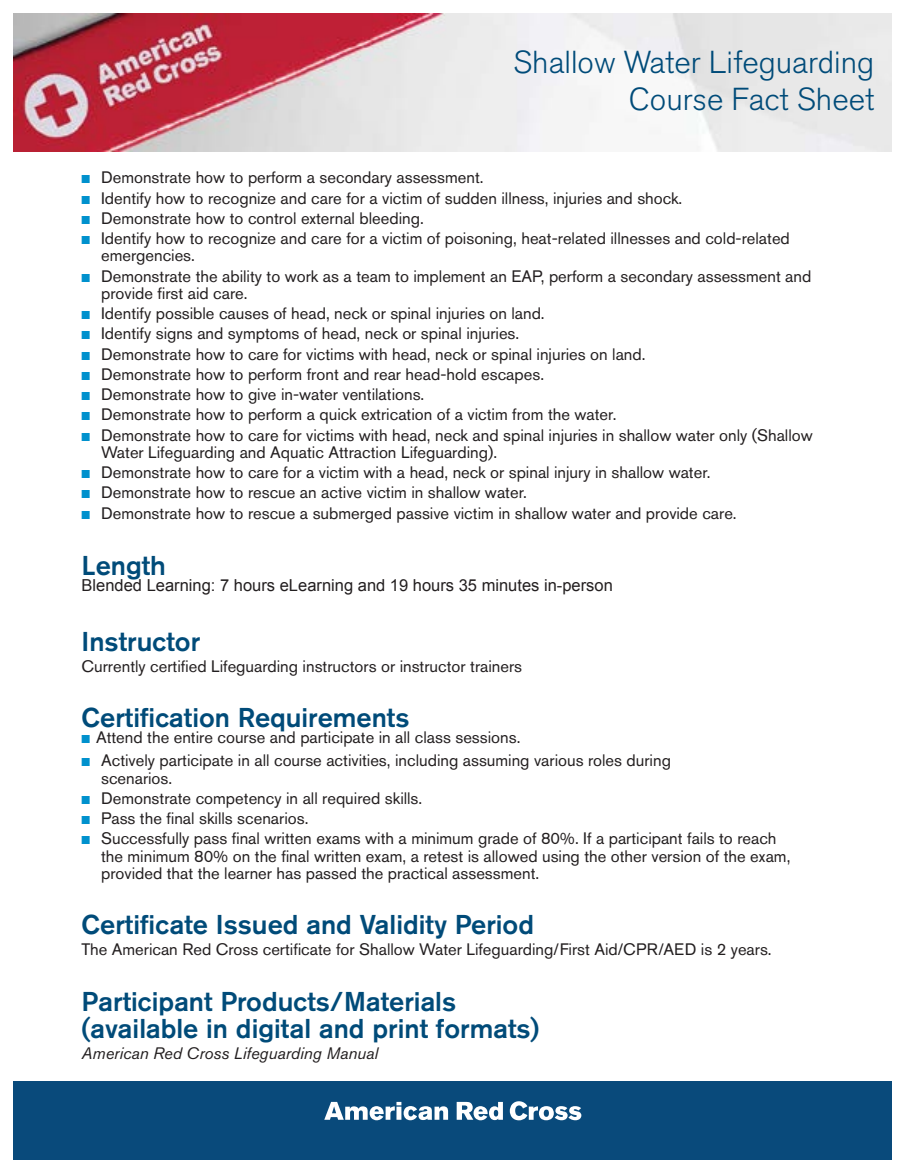
<style>
.page{position:relative;width:905px;height:1175px;background:#fff}
.page>*{position:absolute;margin:0;border:0;box-sizing:border-box;transform-origin:0 0}
.t1{font:300 31.5px/37.5px "Akzidenz Grotesk BE";color:#004b79;text-align:right}
.t2{font:500 27px/27px "Akzidenz Grotesk BE";color:#004b79}
.t3{font:16.5px/17.2px "Akzidenz Grotesk BE";color:#231f20}
.t4{font:16.5px "Arial";color:#231f20}
.t5{font:italic 16.5px "Akzidenz Grotesk BE";color:#231f20}
.s1{color:#0091cd}
</style>
<div class="page">
<div style="left:14px;top:1081px;width:877px;height:79px;background:#094a7b"></div>
<img style="left:13px;top:14px;width:878px;height:137px">
<svg style="left:324px;top:1101px;width:258px;height:20px"></svg>
<h1 class="t1" style="left:513px;top:44px;width:362px">Shallow Water Lifeguarding<br>Course Fact Sheet</h1>
<p class="t3" style="left:82px;top:169px;width:403px"><span class="s1">■</span> Demonstrate how to perform a secondary assessment.</p>
<p class="t3" style="left:82px;top:189px;width:602px"><span class="s1">■</span> Identify how to recognize and care for a victim of sudden illness, injuries and shock.</p>
<p class="t3" style="left:82px;top:209px;width:344px"><span class="s1">■</span> Demonstrate how to control external bleeding.</p>
<p class="t3" style="left:101px;top:230px;width:690px;text-indent:-19px"><span class="s1">■</span> Identify how to recognize and care for a victim of poisoning, heat-related illnesses and cold-related emergencies.</p>
<p class="t3" style="left:101px;top:267px;width:711px;text-indent:-19px"><span class="s1">■</span> Demonstrate the ability to work as a team to implement an EAP, perform a secondary assessment and provide first aid care.</p>
<p class="t3" style="left:82px;top:305px;width:464px"><span class="s1">■</span> Identify possible causes of head, neck or spinal injuries on land.</p>
<p class="t3" style="left:82px;top:325px;width:439px"><span class="s1">■</span> Identify signs and symptoms of head, neck or spinal injuries.</p>
<p class="t3" style="left:82px;top:345px;width:565px"><span class="s1">■</span> Demonstrate how to care for victims with head, neck or spinal injuries on land.</p>
<p class="t3" style="left:82px;top:365px;width:464px"><span class="s1">■</span> Demonstrate how to perform front and rear head-hold escapes.</p>
<p class="t3" style="left:82px;top:386px;width:344px"><span class="s1">■</span> Demonstrate how to give in-water ventilations.</p>
<p class="t3" style="left:82px;top:406px;width:536px"><span class="s1">■</span> Demonstrate how to perform a quick extrication of a victim from the water.</p>
<p class="t3" style="left:101px;top:426px;width:713px;text-indent:-19px"><span class="s1">■</span> Demonstrate how to care for victims with head, neck and spinal injuries in shallow water only (Shallow<br>Water Lifeguarding and Aquatic Attraction Lifeguarding).</p>
<p class="t3" style="left:82px;top:464px;width:630px"><span class="s1">■</span> Demonstrate how to care for a victim with a head, neck or spinal injury in shallow water.</p>
<p class="t3" style="left:82px;top:484px;width:447px"><span class="s1">■</span> Demonstrate how to rescue an active victim in shallow water.</p>
<p class="t3" style="left:82px;top:504px;width:656px"><span class="s1">■</span> Demonstrate how to rescue a submerged passive victim in shallow water and provide care.</p>
<h2 class="t2" style="left:82px;top:551px;width:86px">Length</h2>
<p class="t4" style="left:82px;top:574px;width:533px">Blended Learning: 7 hours eLearning and 19 hours 35 minutes in-person</p>
<h2 class="t2" style="left:82px;top:627px;width:120px">Instructor</h2>
<p class="t3" style="left:82px;top:657px;width:442px">Currently certified Lifeguarding instructors or instructor trainers</p>
<h2 class="t2" style="left:82px;top:704px;width:329px">Certification Requirements</h2>
<p class="t3" style="left:82px;top:728px;width:440px"><span class="s1">■</span> Attend the entire course and participate in all class sessions.</p>
<p class="t3" style="left:101px;top:752px;width:571px;text-indent:-19px"><span class="s1">■</span> Actively participate in all course activities, including assuming various roles during scenarios.</p>
<p class="t3" style="left:82px;top:789px;width:342px"><span class="s1">■</span> Demonstrate competency in all required skills.</p>
<p class="t3" style="left:82px;top:809px;width:228px"><span class="s1">■</span> Pass the final skills scenarios.</p>
<p class="t3" style="left:101px;top:830px;width:691px;text-indent:-19px"><span class="s1">■</span> Successfully pass final written exams with a minimum grade of 80%. If a participant fails to reach the minimum 80% on the final written exam, a retest is allowed using the other version of the exam, provided that the learner has passed the practical assessment.</p>
<h2 class="t2" style="left:82px;top:911px;width:454px">Certificate Issued and Validity Period</h2>
<p class="t3" style="left:82px;top:941px;width:691px">The American Red Cross certificate for Shallow Water Lifeguarding/First Aid/CPR/AED is 2 years.</p>
<h2 class="t2" style="left:82px;top:987px;width:459px">Participant Products/Materials (available in digital and print formats)</h2>
<p class="t5" style="left:82px;top:1043px;width:298px">American Red Cross Lifeguarding Manual</p>
</div>
